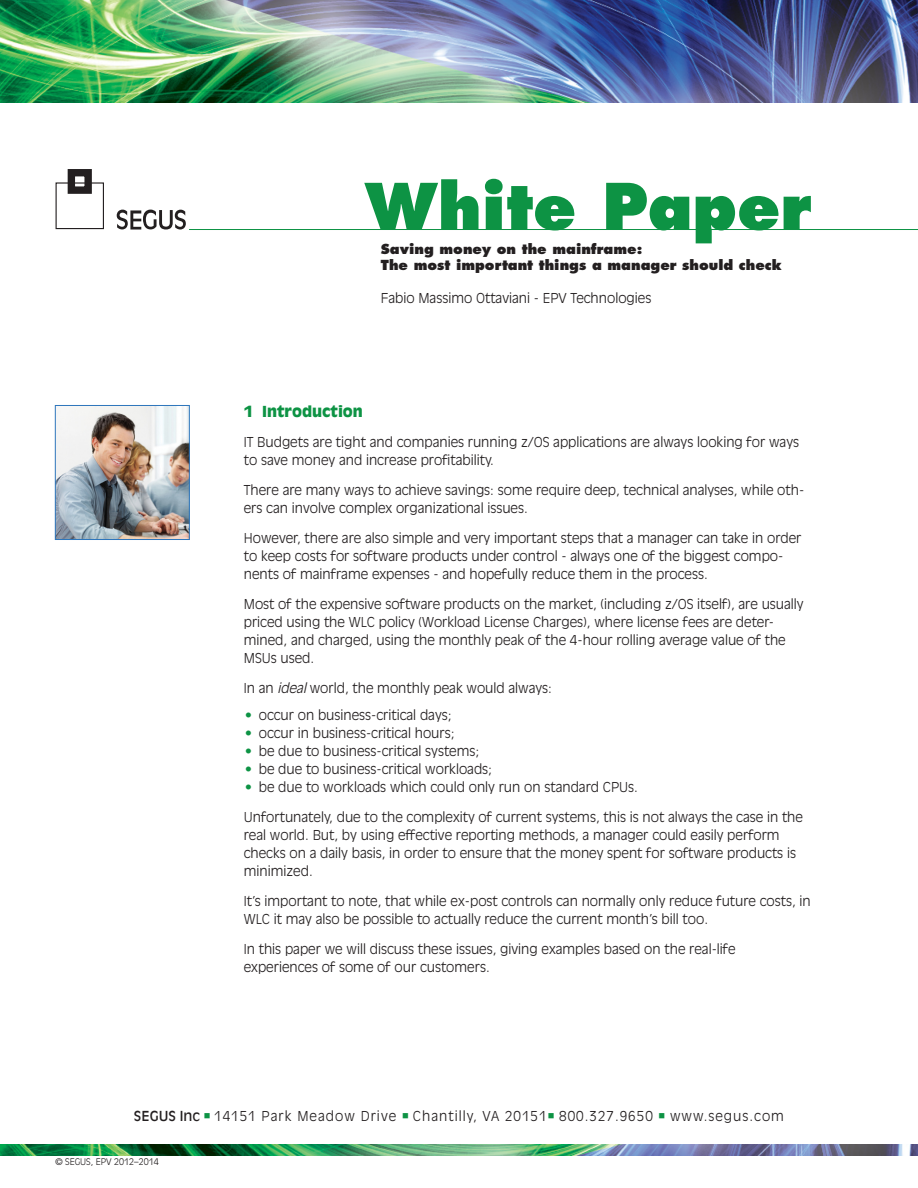
<style>
.page{position:relative;width:918px;height:1188px;background:#fff}
.page>*{position:absolute;margin:0;border:0;box-sizing:border-box;transform-origin:0 0}
.t1{font:800 62.25px "Futura";color:#0d9344}
.t2{font:900 15px "Antique Olive";color:#0d9344}
.t3{font:300 13.5px/18px "Antique Olive";color:#231f20}
.t4{font:300 13.5px "Antique Olive";letter-spacing:.075em;color:#231f20}
.t5{font:800 13.5px/16.2px "Futura";color:#231f20}
.t6{font:300 9px "Antique Olive";color:#231f20}
.s1{font-style:italic}
.s2{color:#0d9344}
.s3{font-weight:400}
</style>
<div class="page">
<img style="left:0;top:0;width:918px;height:103px">
<svg style="left:117px;top:210px;width:69px;height:20px"></svg>
<div style="left:56px;top:182px;width:48px;height:47px;border:1px solid #231f20"></div>
<div style="left:68px;top:169px;width:24px;height:25px;border:7px solid #231f20"></div>
<hr style="left:189px;top:229px;width:729px;height:1px;background:#0d9344">
<img style="left:0;top:1145px;width:918px;height:11px">
<img style="left:57px;top:407px;width:131px;height:131px">
<div style="left:55px;top:405px;width:135px;height:135px;border:1px solid #2e76bc"></div>
<h1 class="t1" style="left:364px;top:167px;width:448px">White Paper</h1>
<p class="t5" style="left:381px;top:241px;width:403px">Saving money on the mainframe:<br>The most important things a manager should check</p>
<p class="t3" style="left:381px;top:289px;width:272px">Fabio Massimo Ottaviani - EPV Technologies</p>
<p class="t2" style="left:244px;top:402px;width:121px">1 Introduction</p>
<p class="t3" style="left:244px;top:433px;width:557px">IT Budgets are tight and companies running z/OS applications are always looking for ways to save money and increase profitability.</p>
<p class="t3" style="left:244px;top:481px;width:562px">There are many ways to achieve savings: some require deep, technical analyses, while oth&shy;ers can involve complex organizational issues.</p>
<p class="t3" style="left:244px;top:529px;width:559px">However, there are also simple and very important steps that a manager can take in order to keep costs for software products under control - always one of the biggest compo&shy;nents of mainframe expenses - and hopefully reduce them in the process.</p>
<p class="t3" style="left:244px;top:595px;width:561px">Most of the expensive software products on the market, (including z/OS itself), are usually priced using the WLC policy (Workload License Charges), where license fees are deter&shy;mined, and charged, using the monthly peak of the 4-hour rolling average value of the MSUs used.</p>
<p class="t3" style="left:244px;top:679px;width:310px">In an <span class="s1">ideal</span>world, the monthly peak would always:</p>
<p class="t3" style="left:245px;top:706px;width:208px"><span class="s2">•</span> occur on business-critical days;</p>
<p class="t3" style="left:245px;top:724px;width:211px"><span class="s2">•</span> occur in business-critical hours;</p>
<p class="t3" style="left:245px;top:742px;width:235px"><span class="s2">•</span> be due to business-critical systems;</p>
<p class="t3" style="left:245px;top:760px;width:248px"><span class="s2">•</span> be due to business-critical workloads;</p>
<p class="t3" style="left:245px;top:778px;width:394px"><span class="s2">•</span> be due to workloads which could only run on standard CPUs.</p>
<p class="t3" style="left:244px;top:808px;width:561px">Unfortunately, due to the complexity of current systems, this is not always the case in the real world. But, by using effective reporting methods, a manager could easily perform checks on a daily basis, in order to ensure that the money spent for software products is minimized.</p>
<p class="t3" style="left:244px;top:892px;width:568px">It’s important to note, that while ex-post controls can normally only reduce future costs, in<br>WLC it may also be possible to actually reduce the current month’s bill too.</p>
<p class="t3" style="left:244px;top:940px;width:493px">In this paper we will discuss these issues, giving examples based on the real-life experiences of some of our customers.</p>
<p class="t4" style="left:134px;top:1108px;width:652px"><span class="s3">SEGUS Inc</span> <span class="s2">■</span> 14151 Park Meadow Drive <span class="s2">■</span> Chantilly, VA 20151<span class="s2">■</span> 800.327.9650 <span class="s2">■</span> www.segus.com</p>
<p class="t6" style="left:56px;top:1156px;width:105px">© SEGUS, EPV 2012–2014</p>
</div>
